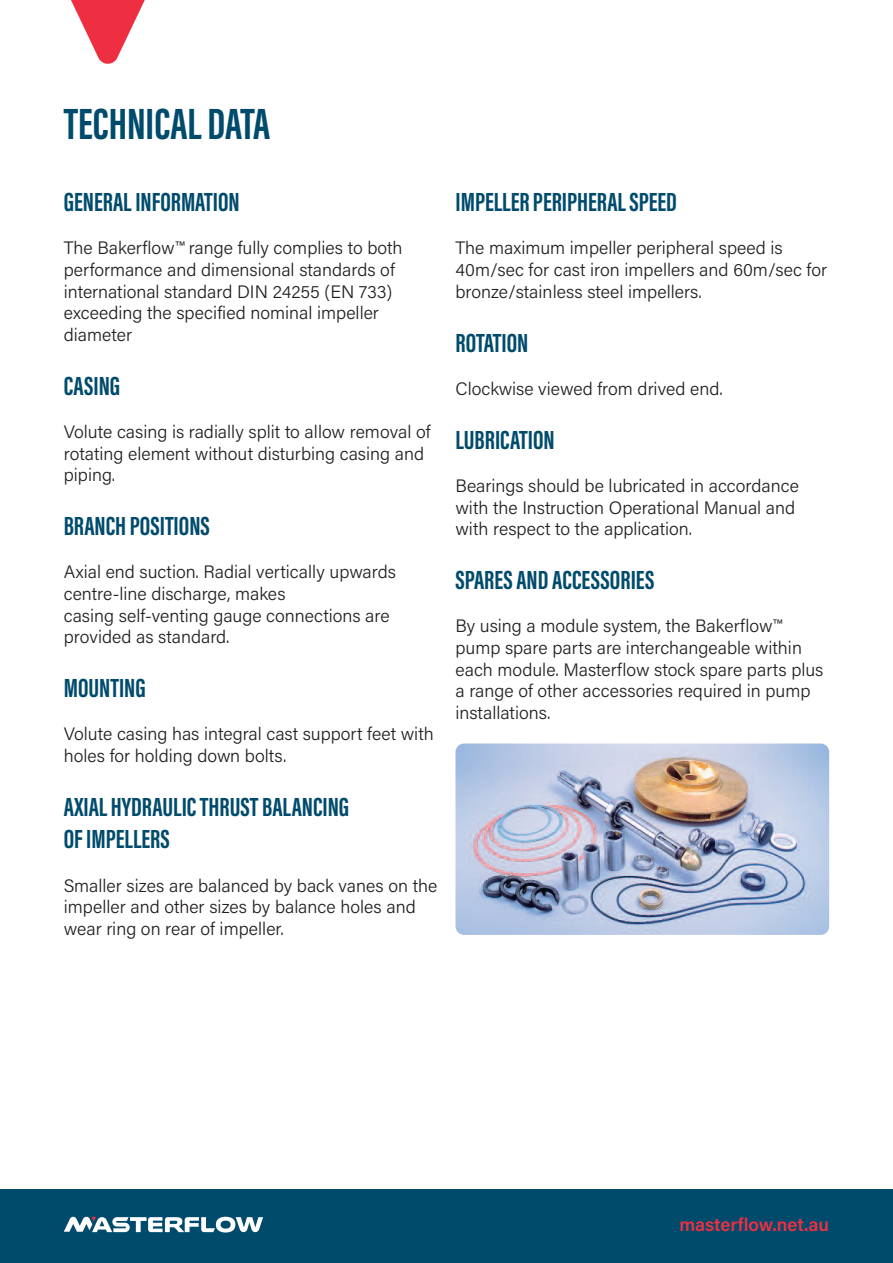
<style>
.page{position:relative;width:893px;height:1263px;background:#fff}
.page>*{position:absolute;margin:0;border:0;box-sizing:border-box;transform-origin:0 0}
.t1{font:700 45px "Acumin Pro Extra Cond";color:#004b6c}
.t2{font:700 27px "Acumin Pro Extra Cond";color:#004b6c}
.t3{font:600 18.3px "Acumin Pro";color:#ee2f41}
.t4{font:300 18px/21.6px "Acumin Pro";color:#231f20}
</style>
<div class="page">
<svg style="left:71px;top:0;width:74px;height:64px"></svg>
<div style="left:0;top:1189px;width:893px;height:74px;background:#004b6c"></div>
<svg style="left:64px;top:1216px;width:199px;height:16px"></svg>
<img style="left:455px;top:743px;width:374px;height:192px">
<p class="t1" style="left:64px;top:97px;width:208px">TECHNICAL DATA</p>
<p class="t2" style="left:64px;top:186px;width:177px">GENERAL INFORMATION</p>
<p class="t4" style="left:64px;top:237px;width:340px">The Bakerflow™ range fully complies to both performance and dimensional standards of international standard DIN 24255 (EN 733) exceeding the specified nominal impeller diameter</p>
<p class="t2" style="left:64px;top:369px;width:58px">CASING</p>
<p class="t4" style="left:64px;top:420px;width:368px">Volute casing is radially split to allow removal of rotating element without disturbing casing and piping.</p>
<p class="t2" style="left:64px;top:510px;width:148px">BRANCH POSITIONS</p>
<p class="t4" style="left:64px;top:561px;width:334px">Axial end suction. Radial vertically upwards centre-line discharge, makes</p>
<p class="t4" style="left:64px;top:604px;width:327px">casing self-venting gauge connections are provided as standard.</p>
<p class="t2" style="left:64px;top:672px;width:84px">MOUNTING</p>
<p class="t4" style="left:64px;top:723px;width:371px">Volute casing has integral cast support feet with holes for holding down bolts.</p>
<p class="t2" style="left:64px;top:790px;width:287px">AXIAL HYDRAULIC THRUST BALANCING</p>
<p class="t2" style="left:64px;top:823px;width:108px">OF IMPELLERS</p>
<p class="t4" style="left:64px;top:874px;width:375px">Smaller sizes are balanced by back vanes on the impeller and other sizes by balance holes and wear ring on rear of impeller.</p>
<p class="t2" style="left:455px;top:186px;width:223px">IMPELLER PERIPHERAL SPEED</p>
<p class="t4" style="left:455px;top:237px;width:373px">The maximum impeller peripheral speed is<br>40m/sec for cast iron impellers and 60m/sec for bronze/stainless steel impellers.</p>
<p class="t2" style="left:455px;top:326px;width:74px">ROTATION</p>
<p class="t4" style="left:455px;top:377px;width:269px">Clockwise viewed from drived end.</p>
<p class="t2" style="left:455px;top:423px;width:101px">LUBRICATION</p>
<p class="t4" style="left:455px;top:474px;width:345px">Bearings should be lubricated in accordance with the Instruction Operational Manual and with respect to the application.</p>
<p class="t2" style="left:455px;top:564px;width:200px">SPARES AND ACCESSORIES</p>
<p class="t4" style="left:455px;top:615px;width:370px">By using a module system, the Bakerflow™ pump spare parts are interchangeable within each module. Masterflow stock spare parts plus a range of other accessories required in pump installations.</p>
<p class="t3" style="left:679px;top:1212px;width:151px">masterflow.net.au</p>
</div>
